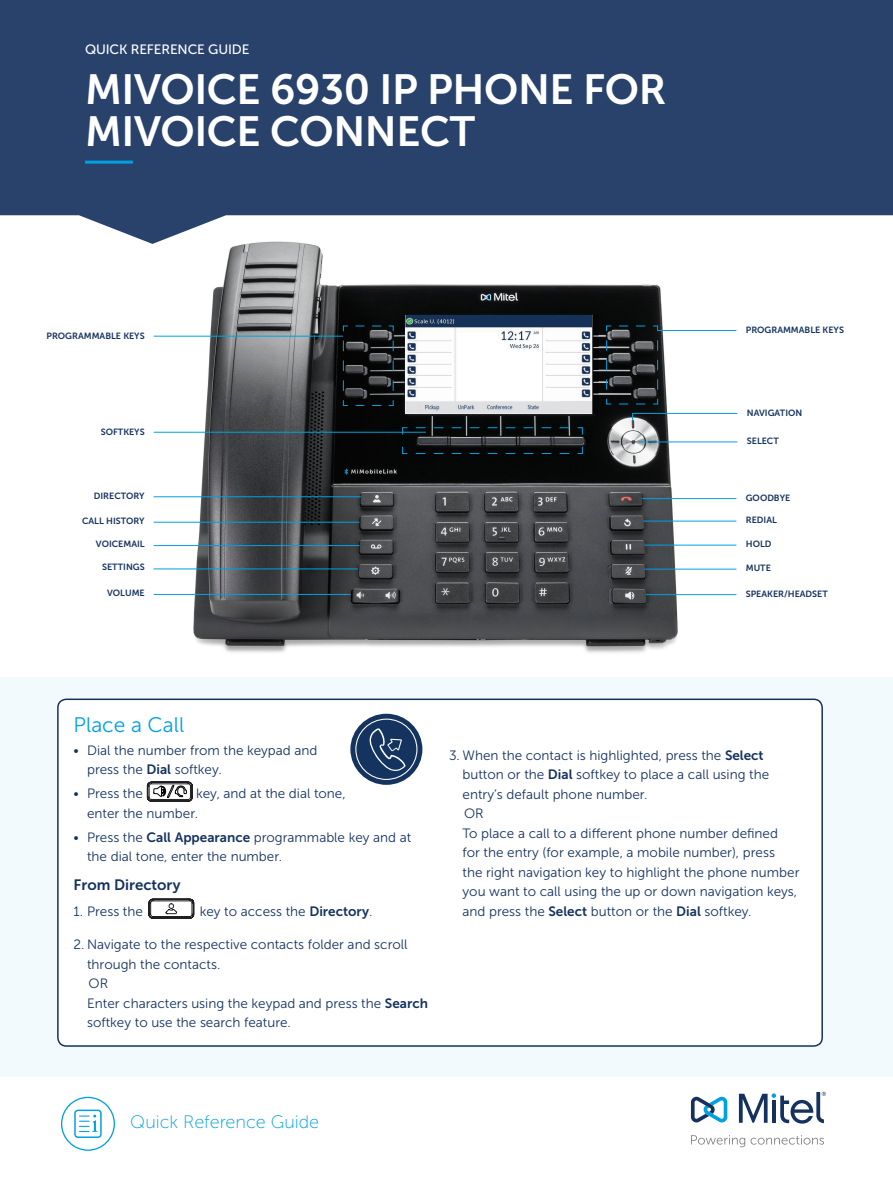
<style>
.page{position:relative;width:893px;height:1187px;background:#fff}
.page>*{position:absolute;margin:0;border:0;box-sizing:border-box;transform-origin:0 0}
.t1{font:42px/42px "Museo Sans 700";letter-spacing:-.01em;color:#fff}
.t2{font:21px "Museo Sans 300";color:#00a1e0}
.t3{font:18px "Museo Sans 100";color:#00a1e0}
.t4{font:15px "Museo Sans 700";color:#15325f}
.t5{font:13.5px/19.5px "Museo Sans 300";color:#15325f}
.t6{font:13.5px "Museo Sans 500";letter-spacing:-.01em;color:#fff}
.t7{font:9px "Museo Sans 700";color:#15325f}
.s1{font-family:"Museo Sans 700"}
</style>
<div class="page">
<img style="left:153px;top:244px;width:585px;height:409px">
<img style="left:406px;top:316px;width:186px;height:97px">
<div style="left:561px;top:401px;width:35px;height:12px;background:#e0e0e2"></div>
<div style="left:592px;top:315px;width:7px;height:99px;background:#050605"></div>
<img style="left:422px;top:402px;width:132px;height:10px">
<div style="left:0;top:677px;width:893px;height:399px;background:#f2fafd"></div>
<hr style="left:154px;top:496px;width:207px;height:1px;background:#00a1e0">
<hr style="left:154px;top:336px;width:189px;height:1px;background:#00a1e0">
<hr style="left:154px;top:432px;width:272px;height:1px;background:#00a1e0">
<hr style="left:642px;top:498px;width:94px;height:1px;background:#00a1e0">
<hr style="left:658px;top:330px;width:78px;height:1px;background:#00a1e0">
<hr style="left:643px;top:520px;width:93px;height:1px;background:#00a1e0">
<hr style="left:645px;top:544px;width:91px;height:1px;background:#00a1e0">
<hr style="left:645px;top:568px;width:91px;height:1px;background:#00a1e0">
<hr style="left:646px;top:594px;width:90px;height:1px;background:#00a1e0">
<hr style="left:154px;top:522px;width:205px;height:1px;background:#00a1e0">
<hr style="left:154px;top:545px;width:205px;height:1px;background:#00a1e0">
<hr style="left:154px;top:568px;width:204px;height:1px;background:#00a1e0">
<hr style="left:154px;top:594px;width:196px;height:1px;background:#00a1e0">
<div style="left:58px;top:699px;width:764px;height:346px;background:#fff;border-radius:9px"></div>
<div style="left:57px;top:698px;width:766px;height:348px;border:2px solid #15325f;border-radius:9px"></div>
<svg style="left:147px;top:781px;width:46px;height:20px"></svg>
<svg style="left:148px;top:898px;width:46px;height:20px"></svg>
<svg style="left:350px;top:713px;width:72px;height:71px;background:#29456c"></svg>
<div style="left:355px;top:718px;width:62px;height:62px;border:1px solid #fff;border-radius:50%"></div>
<svg style="left:368px;top:728px;width:37px;height:42px;background:#344f74"></svg>
<svg style="left:343px;top:325px;width:51px;height:81px;background:#1f2628"></svg>
<svg style="left:591px;top:325px;width:67px;height:80px;background:#2a2f31"></svg>
<svg style="left:402px;top:427px;width:181px;height:27px;background:#1e272b"></svg>
<hr style="left:632px;top:413px;width:105px;height:1px;background:#00a1e0">
<hr style="left:639px;top:441px;width:98px;height:1px;background:#00a1e0">
<svg style="left:0;top:0;width:893px;height:244px;background:#3f567b"></svg>
<hr style="left:85px;top:161px;width:48px;height:3px;background:#00a1e0">
<svg style="left:691px;top:1135px;width:133px;height:12px"></svg>
<svg style="left:691px;top:1096px;width:36px;height:26px"></svg>
<svg style="left:739px;top:1091px;width:87px;height:32px"></svg>
<svg style="left:61px;top:1096px;width:54px;height:54px"></svg>
<div style="left:74px;top:1109px;width:28px;height:28px;border:2px solid #00a1e0;border-radius:3px"></div>
<p class="t6" style="left:85px;top:42px;width:166px">QUICK REFERENCE GUIDE</p>
<h1 class="t1" style="left:85px;top:68px;width:583px">MIVOICE 6930 IP PHONE FOR<br>MIVOICE CONNECT</h1>
<p class="t7" style="left:47px;top:331px;width:100px">PROGRAMMABLE KEYS</p>
<p class="t7" style="left:101px;top:427px;width:45px">SOFTKEYS</p>
<p class="t7" style="left:94px;top:491px;width:52px">DIRECTORY</p>
<p class="t7" style="left:82px;top:515px;width:64px">CALL HISTORY</p>
<p class="t7" style="left:96px;top:539px;width:50px">VOICEMAIL</p>
<p class="t7" style="left:102px;top:562px;width:44px">SETTINGS</p>
<p class="t7" style="left:107px;top:587px;width:39px">VOLUME</p>
<p class="t7" style="left:746px;top:324px;width:100px">PROGRAMMABLE KEYS</p>
<p class="t7" style="left:747px;top:407px;width:57px">NAVIGATION</p>
<p class="t7" style="left:747px;top:436px;width:34px">SELECT</p>
<p class="t7" style="left:746px;top:492px;width:46px">GOODBYE</p>
<p class="t7" style="left:746px;top:515px;width:33px">REDIAL</p>
<p class="t7" style="left:746px;top:539px;width:27px">HOLD</p>
<p class="t7" style="left:746px;top:563px;width:27px">MUTE</p>
<p class="t7" style="left:746px;top:588px;width:84px">SPEAKER/HEADSET</p>
<h2 class="t2" style="left:74px;top:713px;width:112px">Place a Call</h2>
<p class="t5" style="left:87px;top:740px;width:232px;text-indent:-14px">• Dial the number from the keypad and press the <span class="s1">Dial</span> softkey.</p>
<p class="t5" style="left:74px;top:784px;width:71px">• Press the</p>
<p class="t5" style="left:87px;top:784px;width:260px;text-indent:109px">key, and at the dial tone, enter the number.</p>
<p class="t5" style="left:87px;top:827px;width:326px;text-indent:-14px">• Press the <span class="s1">Call Appearance</span> programmable key and at the dial tone, enter the number.</p>
<p class="t4" style="left:74px;top:876px;width:108px">From Directory</p>
<p class="t5" style="left:74px;top:901px;width:71px">1. Press the</p>
<p class="t5" style="left:200px;top:901px;width:174px">key to access the <span class="s1">Directory</span>.</p>
<p class="t5" style="left:87px;top:934px;width:342px;text-indent:-14px">2. Navigate to the respective contacts folder and scroll through the contacts.<br>OR<br>Enter characters using the keypad and press the <span class="s1">Search </span>softkey to use the search feature.</p>
<p class="t5" style="left:462px;top:745px;width:338px;text-indent:-14px">3. When the contact is highlighted, press the <span class="s1">Select </span>button or the <span class="s1">Dial</span> softkey to place a call using the entry’s default phone number.<br>OR<br>To place a call to a different phone number defined<br>for the entry (for example, a mobile number), press<br>the right navigation key to highlight the phone number you want to call using the up or down navigation keys, and press the <span class="s1">Select</span> button or the <span class="s1">Dial</span> softkey.</p>
<h3 class="t3" style="left:130px;top:1112px;width:190px">Quick Reference Guide</h3>
</div>
